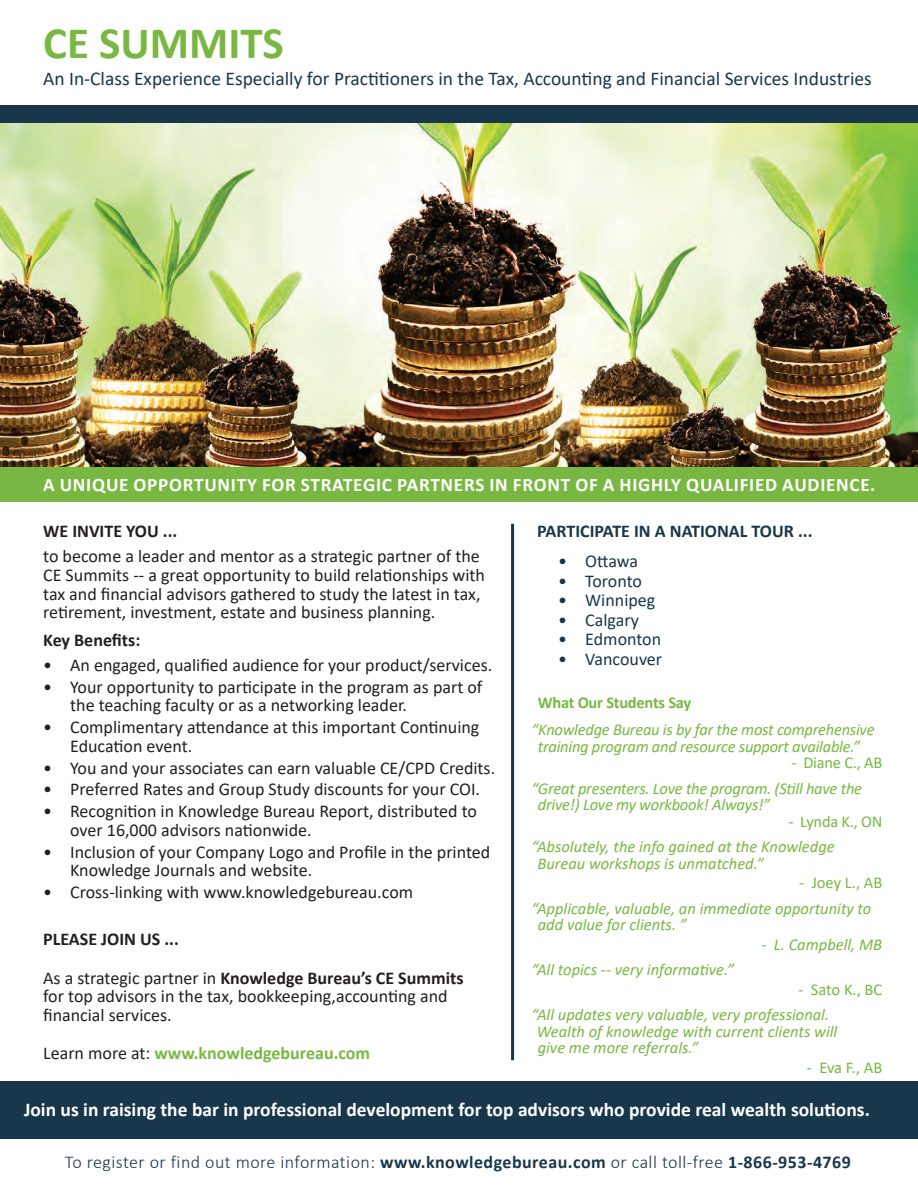
<style>
.page{position:relative;width:918px;height:1188px;background:#fff}
.page>*{position:absolute;margin:0;border:0;box-sizing:border-box;transform-origin:0 0}
.t1{font:700 45px "Calibri";color:#78b842}
.t2{font:19.5px "Calibri";color:#19374b}
.t3{font:700 19.5px "Calibri";color:#fff}
.t4{font:700 19.2px "Calibri";letter-spacing:.04em;color:#fff}
.t5{font:18px/18.8px "Calibri";color:#231f20}
.t6{font:700 18px/39px "Calibri";color:#231f20}
.t7{font:300 18px "Calibri";letter-spacing:.025em;color:#19374b}
.t8{font:18px "Calibri";color:#19374b}
.t9{font:700 18px "Calibri";color:#78b842}
.t10{font:700 18px "Calibri";color:#19374b}
.t11{font:italic 16.5px/16.5px "Calibri";color:#78b842}
.t12{font:16.5px "Calibri";letter-spacing:-.015em;color:#78b842}
.t13{font:700 16.5px "Calibri";letter-spacing:-.015em;color:#78b842}
.s1{font-weight:400}
.s2{font-weight:400;color:#231f20}
.s3{font-weight:700}
</style>
<div class="page">
<div style="left:0;top:1082px;width:918px;height:57px;background:#19374b"></div>
<img style="left:0;top:122px;width:918px;height:345px">
<hr style="left:511px;top:524px;width:3px;height:536px;background:#19374b">
<div style="left:0;top:105px;width:918px;height:17px;background:#19374b"></div>
<div style="left:0;top:467px;width:918px;height:35px;background:#78b842"></div>
<h1 class="t1" style="left:43px;top:11px;width:242px">CE SUMMITS</h1>
<p class="t2" style="left:43px;top:65px;width:830px">An In-Class Experience Especially for Practitioners in the Tax, Accounting and Financial Services Industries</p>
<p class="t4" style="left:43px;top:471px;width:834px">A UNIQUE OPPORTUNITY FOR STRATEGIC PARTNERS IN FRONT OF A HIGHLY QUALIFIED AUDIENCE.</p>
<p class="t6" style="left:43px;top:512px;width:136px">WE INVITE YOU ...</p>
<p class="t5" style="left:43px;top:546px;width:443px">to become a leader and mentor as a strategic partner of the CE Summits -- a great opportunity to build relationships with tax and financial advisors gathered to study the latest in tax, retirement, investment, estate and business planning.</p>
<p class="t6" style="left:43px;top:620px;width:99px">Key Benefits:</p>
<p class="t5" style="left:43px;top:655px;width:451px">• An engaged, qualified audience for your product/services.</p>
<p class="t5" style="left:70px;top:677px;width:414px;text-indent:-27px">• Your opportunity to participate in the program as part of the teaching faculty or as a networking leader.</p>
<p class="t5" style="left:70px;top:717px;width:411px;text-indent:-27px">• Complimentary attendance at this important Continuing<br>Education event.</p>
<p class="t5" style="left:43px;top:758px;width:454px">• You and your associates can earn valuable CE/CPD Credits.</p>
<p class="t5" style="left:43px;top:780px;width:438px">• Preferred Rates and Group Study discounts for your COI.</p>
<p class="t5" style="left:70px;top:801px;width:408px;text-indent:-27px">• Recognition in Knowledge Bureau Report, distributed to over 16,000 advisors nationwide.</p>
<p class="t5" style="left:70px;top:842px;width:422px;text-indent:-27px">• Inclusion of your Company Logo and Profile in the printed<br>Knowledge Journals and website.</p>
<p class="t5" style="left:43px;top:882px;width:372px">• Cross-linking with www.knowledgebureau.com</p>
<p class="t6" style="left:43px;top:919px;width:422px">PLEASE JOIN US ...<br><span class="s1">As a strategic partner in</span> Knowledge Bureau’s CE Summits</p>
<p class="t5" style="left:43px;top:987px;width:406px">for top advisors in the tax, bookkeeping,accounting and financial services.</p>
<p class="t9" style="left:43px;top:1040px;width:329px"><span class="s2">Learn more at:</span> www.knowledgebureau.com</p>
<p class="t10" style="left:537px;top:519px;width:277px">PARTICIPATE IN A NATIONAL TOUR ...</p>
<p class="t8" style="left:558px;top:549px;width:81px">• Ottawa</p>
<p class="t8" style="left:558px;top:568px;width:85px">• Toronto</p>
<p class="t8" style="left:558px;top:588px;width:99px">• Winnipeg</p>
<p class="t8" style="left:558px;top:607px;width:82px">• Calgary</p>
<p class="t8" style="left:558px;top:627px;width:104px">• Edmonton</p>
<p class="t8" style="left:558px;top:646px;width:105px">• Vancouver</p>
<p class="t13" style="left:538px;top:691px;width:155px">What Our Students Say</p>
<p class="t11" style="left:532px;top:721px;width:345px;text-align:center">“Knowledge Bureau is by far the most comprehensive training program and resource support available.”</p>
<p class="t12" style="left:792px;top:751px;width:92px">- Diane C., AB</p>
<p class="t11" style="left:538px;top:779px;width:326px;text-indent:-6px">“Great presenters. Love the program. (Still have the drive!) Love my workbook! Always!”</p>
<p class="t12" style="left:789px;top:810px;width:95px">- Lynda K., ON</p>
<p class="t11" style="left:537px;top:838px;width:299px;text-indent:-6px">“Absolutely, the info gained at the Knowledge<br>Bureau workshops is unmatched.”</p>
<p class="t12" style="left:799px;top:871px;width:85px">- Joey L., AB</p>
<p class="t11" style="left:538px;top:899px;width:335px;text-indent:-6px">“Applicable, valuable, an immediate opportunity to add value for clients. ”</p>
<p class="t11" style="left:761px;top:935px;width:122px">- L. Campbell, MB</p>
<p class="t11" style="left:532px;top:961px;width:204px">“All topics -- very informative.”</p>
<p class="t12" style="left:798px;top:978px;width:85px">- Sato K., BC</p>
<p class="t11" style="left:537px;top:1006px;width:302px;text-indent:-5px">“All updates very valuable, very professional.<br>Wealth of knowledge with current clients will give me more referrals.”</p>
<p class="t12" style="left:807px;top:1056px;width:77px">- Eva F., AB</p>
<p class="t3" style="left:24px;top:1096px;width:847px">Join us in raising the bar in professional development for top advisors who provide real wealth solutions.</p>
<p class="t7" style="left:65px;top:1151px;width:787px">To register or find out more information: <span class="s3">www.knowledgebureau.com</span> or call toll-free <span class="s3">1-866-953-4769</span></p>
</div>
